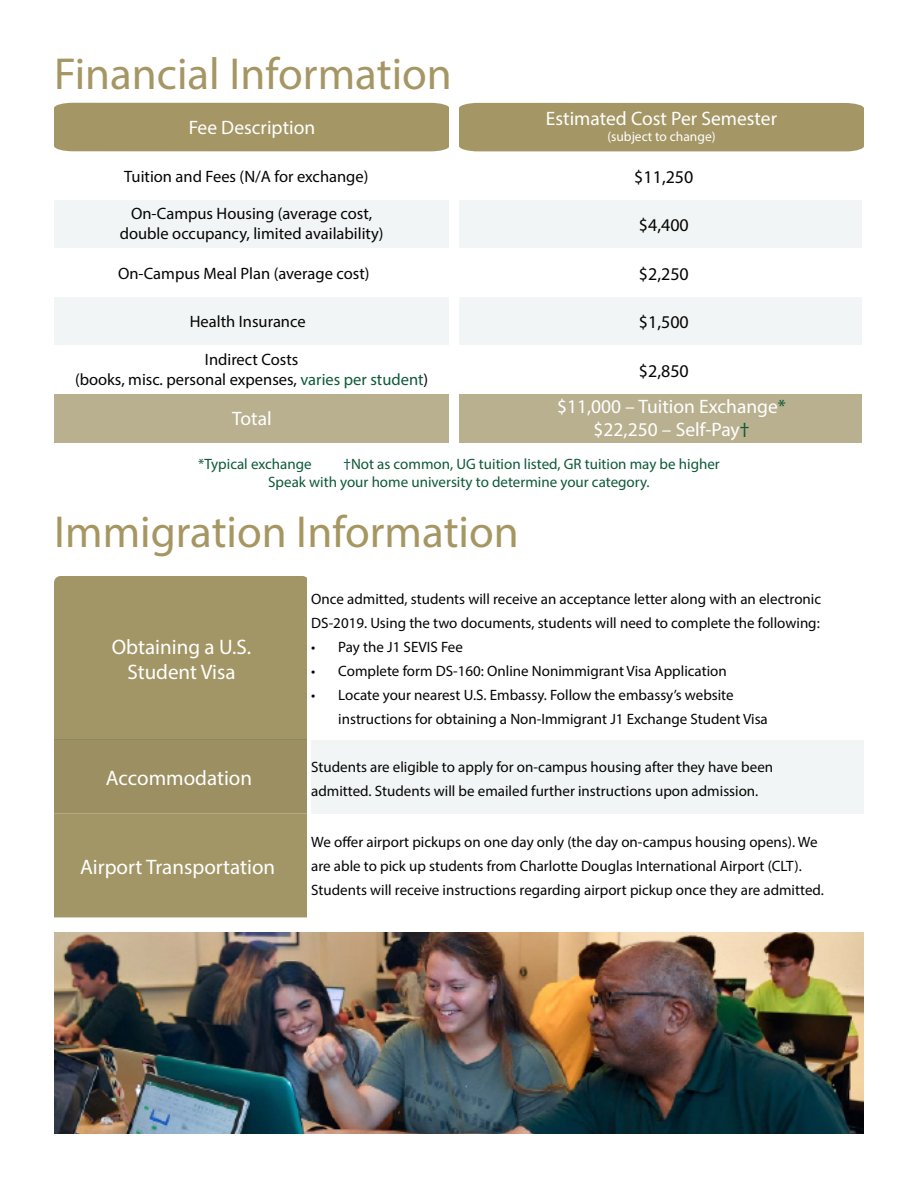
<style>
.page{position:relative;width:918px;height:1188px;background:#fff}
.page>*{position:absolute;margin:0;border:0;box-sizing:border-box;transform-origin:0 0}
.t1{font:45px "Myriad Pro";color:#a59662}
.t2{font:45px "Myriad Pro";color:#a59664}
.t3{font:21px/25.2px "Myriad Pro";color:#fff;text-align:center}
.t4{font:19.5px/23.4px "Myriad Pro";color:#fff;text-align:center}
.t5{font:18px "Myriad Pro";color:#040503}
.t6{font:16.5px/19.8px "Myriad Pro";color:#040503;text-align:center}
.t7{font:15px/24px "Myriad Pro";color:#040503}
.t8{font:15px/18px "Myriad Pro";color:#0d5938}
.t9{font:13.5px "Myriad Pro";color:#fff}
.s1{color:#0d5938}
</style>
<div class="page">
<div style="left:54px;top:740px;width:810px;height:74px;background:#f2f5f5"></div>
<div style="left:54px;top:740px;width:255px;height:74px;background:#9c8f61"></div>
<div style="left:54px;top:814px;width:255px;height:103px;background:#a39666"></div>
<div style="left:54px;top:576px;width:253px;height:164px;background:#a39666"></div>
<hr style="left:307px;top:576px;width:4px;height:341px;background:#fff">
<div style="left:54px;top:200px;width:808px;height:49px;background:#f2f5f5"></div>
<div style="left:459px;top:103px;width:405px;height:48px;background:#a49665"></div>
<div style="left:54px;top:103px;width:395px;height:48px;background:#a49665"></div>
<div style="left:54px;top:297px;width:808px;height:49px;background:#f2f5f5"></div>
<div style="left:54px;top:394px;width:808px;height:49px;background:#b9b090"></div>
<div style="left:449px;top:103px;width:10px;height:340px;background:#fff"></div>
<img style="left:54px;top:932px;width:810px;height:202px">
<h1 class="t2" style="left:54px;top:46px;width:399px">Financial Information</h1>
<h3 class="t4" style="left:189px;top:116px;width:128px">Fee Description</h3>
<p class="t6" style="left:124px;top:166px;width:246px">Tuition and Fees (N/A for exchange)</p>
<p class="t6" style="left:120px;top:204px;width:265px">On-Campus Housing (average cost, double occupancy, limited availability)</p>
<p class="t6" style="left:118px;top:263px;width:253px">On-Campus Meal Plan (average cost)</p>
<p class="t6" style="left:190px;top:312px;width:117px">Health Insurance</p>
<p class="t6" style="left:75px;top:349px;width:355px">Indirect Costs<br>(books, misc. personal expenses, <span class="s1">varies per student</span>)</p>
<h3 class="t4" style="left:232px;top:406px;width:41px">Total</h3>
<h3 class="t4" style="left:546px;top:107px;width:233px">Estimated Cost Per Semester</h3>
<p class="t9" style="left:607px;top:129px;width:110px">(subject to change)</p>
<p class="t5" style="left:634px;top:165px;width:61px">$11,250</p>
<p class="t5" style="left:639px;top:214px;width:51px">$4,400</p>
<p class="t5" style="left:639px;top:263px;width:51px">$2,250</p>
<p class="t5" style="left:639px;top:311px;width:51px">$1,500</p>
<p class="t5" style="left:639px;top:360px;width:51px">$2,850</p>
<h3 class="t4" style="left:557px;top:394px;width:230px">$11,000 – Tuition Exchange<span class="s1">* </span>$22,250 – Self-Pay<span class="s1">†</span></h3>
<p class="t8" style="left:198px;top:455px;width:115px">*Typical exchange</p>
<p class="t8" style="left:268px;top:455px;width:453px;text-indent:75px">†Not as common, UG tuition listed, GR tuition may be higher<br>Speak with your home university to determine your category.</p>
<h1 class="t1" style="left:54px;top:504px;width:466px">Immigration Information</h1>
<h2 class="t3" style="left:112px;top:634px;width:141px">Obtaining a U.S.<br>Student Visa</h2>
<h2 class="t3" style="left:106px;top:765px;width:148px">Accommodation</h2>
<h2 class="t3" style="left:80px;top:854px;width:197px">Airport Transportation</h2>
<p class="t7" style="left:311px;top:586px;width:511px">Once admitted, students will receive an acceptance letter along with an electronic<br>DS-2019. Using the two documents, students will need to complete the following:</p>
<p class="t7" style="left:311px;top:634px;width:153px">• Pay the J1 SEVIS Fee</p>
<p class="t7" style="left:311px;top:658px;width:417px">• Complete form DS-160: Online Nonimmigrant Visa Application</p>
<p class="t7" style="left:338px;top:682px;width:431px;text-indent:-27px">• Locate your nearest U.S. Embassy. Follow the embassy’s website instructions for obtaining a Non-Immigrant J1 Exchange Student Visa</p>
<p class="t7" style="left:311px;top:755px;width:463px">Students are eligible to apply for on-campus housing after they have been admitted. Students will be emailed further instructions upon admission.</p>
<p class="t7" style="left:311px;top:830px;width:514px">We offer airport pickups on one day only (the day on-campus housing opens). We are able to pick up students from Charlotte Douglas International Airport (CLT).<br>Students will receive instructions regarding airport pickup once they are admitted.</p>
</div>
